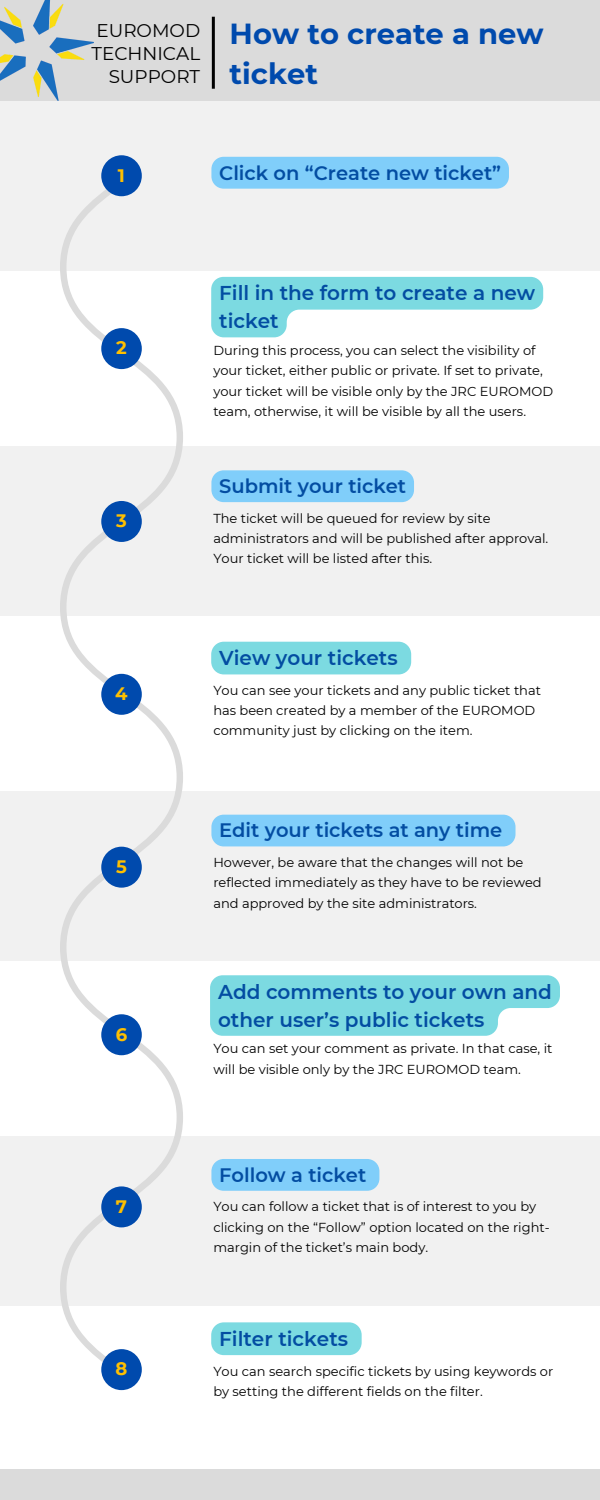
<style>
.page{position:relative;width:600px;height:1500px;background:#fff}
.page>*{position:absolute;margin:0;border:0;box-sizing:border-box;transform-origin:0 0}
.t1{font:700 29px/40.5px "Montserrat";color:#004aad}
.t2{font:600 20px/27.8px "Montserrat";color:#034da2}
.t3{font:600 19.5px "Montserrat";color:#034da2}
.t4{font:18.4px/23px "Montserrat";color:#000;text-align:right}
.t5{font:700 18px "Montserrat";color:#ffc000}
.t6{font:13px/20.2px "Montserrat";color:#000}
</style>
<div class="page">
<div style="left:0;top:0;width:600px;height:134px;background:#dbdbdb"></div>
<div style="left:0;top:1469px;width:600px;height:31px;background:#dbdbdb"></div>
<div style="left:0;top:101px;width:600px;height:170px;background:#f1f1f1"></div>
<div style="left:0;top:447px;width:600px;height:169px;background:#f1f1f1"></div>
<div style="left:0;top:792px;width:600px;height:169px;background:#f1f1f1"></div>
<div style="left:0;top:1137px;width:600px;height:169px;background:#f1f1f1"></div>
<svg style="left:60px;top:180px;width:123px;height:1185px"></svg>
<div style="left:101px;top:155px;width:41px;height:41px;background:#004aad;border-radius:50%"></div>
<div style="left:101px;top:328px;width:41px;height:41px;background:#004aad;border-radius:50%"></div>
<div style="left:101px;top:501px;width:41px;height:41px;background:#004aad;border-radius:50%"></div>
<div style="left:101px;top:674px;width:41px;height:41px;background:#004aad;border-radius:50%"></div>
<div style="left:101px;top:847px;width:41px;height:41px;background:#004aad;border-radius:50%"></div>
<div style="left:101px;top:1014px;width:41px;height:41px;background:#004aad;border-radius:50%"></div>
<div style="left:101px;top:1186px;width:41px;height:41px;background:#004aad;border-radius:50%"></div>
<div style="left:101px;top:1349px;width:41px;height:41px;background:#004aad;border-radius:50%"></div>
<hr style="left:212px;top:17px;width:3px;height:72px;background:#000">
<img style="left:0;top:0;width:94px;height:100px">
<div style="left:211px;top:157px;width:298px;height:32px;background:#80cefa;border-radius:12px"></div>
<svg style="left:211px;top:277px;width:332px;height:60px"></svg>
<div style="left:211px;top:470px;width:203px;height:32px;background:#80cefa;border-radius:12px"></div>
<div style="left:211px;top:642px;width:200px;height:32px;background:#7cdae1;border-radius:13px"></div>
<div style="left:211px;top:815px;width:305px;height:31px;background:#80cefa;border-radius:12px"></div>
<svg style="left:210px;top:975px;width:350px;height:61px;background:#88dde3"></svg>
<div style="left:211px;top:1159px;width:168px;height:32px;background:#80cefa;border-radius:12px"></div>
<div style="left:211px;top:1322px;width:151px;height:33px;background:#7cdae1;border-radius:13px"></div>
<p class="t4" style="left:91px;top:19px;width:110px">EUROMOD<br>TECHNICAL<br>SUPPORT</p>
<p class="t1" style="left:230px;top:13px;width:316px">How to create a new ticket</p>
<p class="t5" style="left:118px;top:164px;width:9px">1</p>
<p class="t3" style="left:219px;top:161px;width:283px">Click on “Create new ticket”</p>
<h2 class="t5" style="left:116px;top:337px;width:12px">2</h2>
<h1 class="t5" style="left:116px;top:510px;width:12px">3</h1>
<p class="t5" style="left:115px;top:683px;width:14px">4</p>
<h3 class="t5" style="left:116px;top:855px;width:12px">5</h3>
<p class="t5" style="left:116px;top:1023px;width:13px">6</p>
<p class="t5" style="left:116px;top:1195px;width:13px">7</p>
<p class="t5" style="left:116px;top:1358px;width:13px">8</p>
<p class="t2" style="left:219px;top:279px;width:317px">Fill in the form to create a new ticket</p>
<h3 class="t6" style="left:213px;top:340px;width:341px">During this process, you can select the visibility of your ticket, either public or private. If set to private, your ticket will be visible only by the JRC EUROMOD team, otherwise, it will be visible by all the users.</h3>
<p class="t3" style="left:219px;top:474px;width:189px">Submit your ticket</p>
<p class="t6" style="left:213px;top:508px;width:337px">The ticket will be queued for review by site administrators and will be published after approval.<br>Your ticket will be listed after this.</p>
<h3 class="t2" style="left:219px;top:644px;width:180px">View your tickets</h3>
<h3 class="t6" style="left:213px;top:680px;width:329px">You can see your tickets and any public ticket that has been created by a member of the EUROMOD community just by clicking on the item.</h3>
<p class="t3" style="left:219px;top:818px;width:285px">Edit your tickets at any time</p>
<h3 class="t6" style="left:213px;top:852px;width:330px">However, be aware that the changes will not be reflected immediately as they have to be reviewed and approved by the site administrators.</h3>
<p class="t2" style="left:218px;top:978px;width:335px">Add comments to your own and other user’s public tickets</p>
<h3 class="t6" style="left:213px;top:1039px;width:341px">You can set your comment as private. In that case, it will be visible only by the JRC EUROMOD team.</h3>
<p class="t3" style="left:219px;top:1163px;width:149px">Follow a ticket</p>
<h3 class="t6" style="left:213px;top:1197px;width:338px">You can follow a ticket that is of interest to you by clicking on the “Follow” option located on the right&shy;margin of the ticket’s main body.</h3>
<p class="t2" style="left:219px;top:1325px;width:130px">Filter tickets</p>
<h3 class="t6" style="left:213px;top:1361px;width:341px">You can search specific tickets by using keywords or by setting the different fields on the filter.</h3>
</div>
